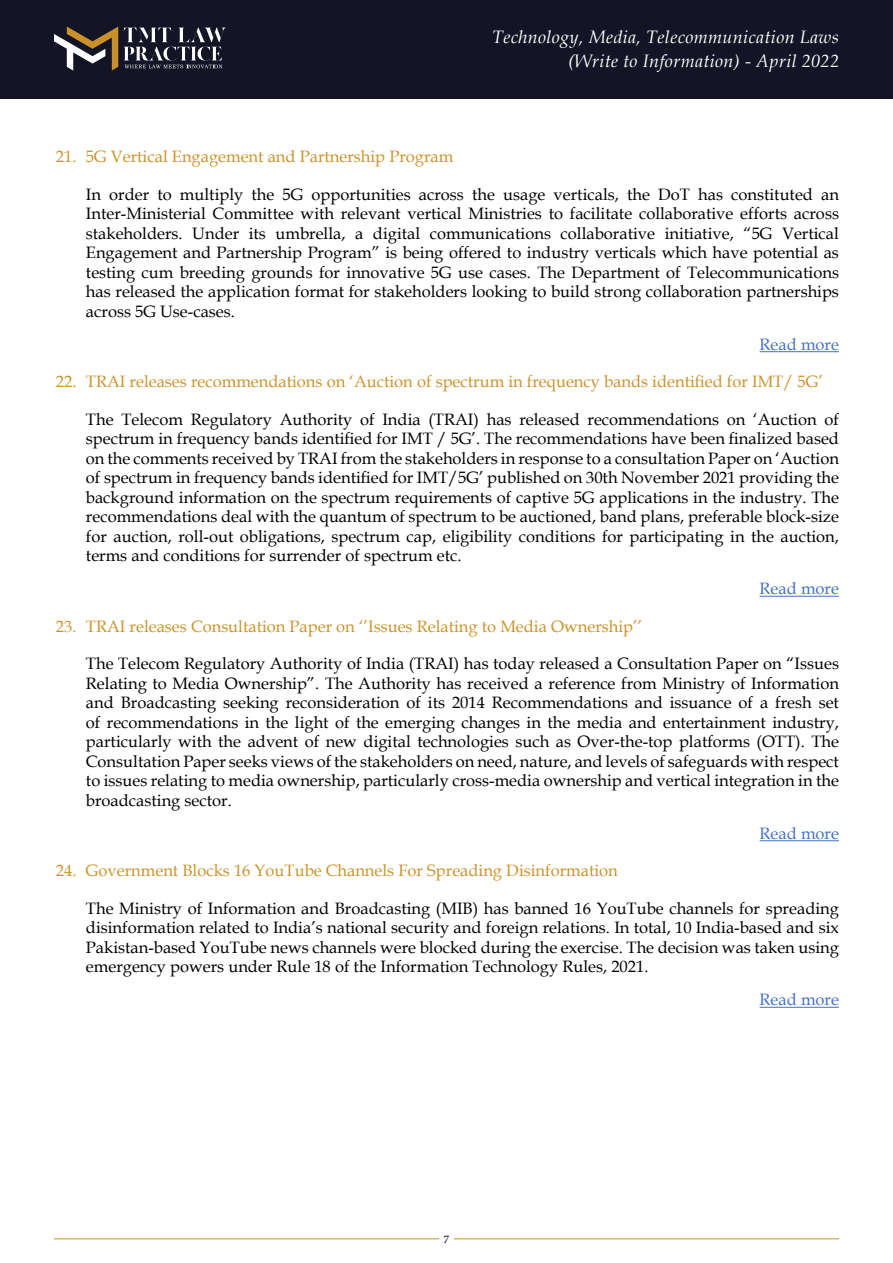
<style>
.page{position:relative;width:893px;height:1263px;background:#fff}
.page>*{position:absolute;margin:0;border:0;box-sizing:border-box;transform-origin:0 0}
.t1{font:italic 18px/24px "Book Antiqua";letter-spacing:.02em;color:#fff;text-align:right}
.t2{font:16.5px/19.5px "Book Antiqua";color:#000;text-align:justify}
.t3{font:16.5px "Book Antiqua";color:#cc932a}
.t4{font:16.5px "Book Antiqua";color:#4472c4}
.t5{font:10.5px "Book Antiqua";color:#000}
</style>
<div class="page">
<hr style="left:54px;top:1238px;width:385px;height:1px;background:#ca942b">
<hr style="left:454px;top:1238px;width:385px;height:1px;background:#ca942b">
<hr style="left:760px;top:351px;width:79px;height:1px;background:#4472c4">
<hr style="left:760px;top:596px;width:79px;height:1px;background:#4472c4">
<hr style="left:760px;top:840px;width:79px;height:1px;background:#4472c4">
<hr style="left:760px;top:1007px;width:79px;height:1px;background:#4472c4">
<div style="left:0;top:0;width:893px;height:99px;background:#131425"></div>
<svg style="left:54px;top:27px;width:64px;height:44px"></svg>
<svg style="left:124px;top:28px;width:101px;height:40px"></svg>
<p class="t1" style="left:492px;top:24px;width:348px">Technology, Media, Telecommunication Laws (Write to Information) - April 2022</p>
<p class="t3" style="left:56px;top:145px;width:399px">21. 5G Vertical Engagement and Partnership Program</p>
<p class="t2" style="left:86px;top:184px;width:754px">In order to multiply the 5G opportunities across the usage verticals, the DoT has constituted an Inter-Ministerial Committee with relevant vertical Ministries to facilitate collaborative efforts across stakeholders. Under its umbrella, a digital communications collaborative initiative, “5G Vertical Engagement and Partnership Program” is being offered to industry verticals which have potential as testing cum breeding grounds for innovative 5G use cases. The Department of Telecommunications has released the application format for stakeholders looking to build strong collaboration partnerships across 5G Use-cases.</p>
<p class="t4" style="left:760px;top:332px;width:81px">Read more</p>
<p class="t3" style="left:56px;top:370px;width:768px">22. TRAI releases recommendations on ‘Auction of spectrum in frequency bands identified for IMT/ 5G’</p>
<p class="t2" style="left:86px;top:409px;width:754px">The Telecom Regulatory Authority of India (TRAI) has released recommendations on ‘Auction of spectrum in frequency bands identified for IMT / 5G’. The recommendations have been finalized based on the comments received by TRAI from the stakeholders in response to a consultation Paper on ‘Auction of spectrum in frequency bands identified for IMT/5G’ published on 30th November 2021 providing the background information on the spectrum requirements of captive 5G applications in the industry. The recommendations deal with the quantum of spectrum to be auctioned, band plans, preferable block-size for auction, roll-out obligations, spectrum cap, eligibility conditions for participating in the auction, terms and conditions for surrender of spectrum etc.</p>
<p class="t4" style="left:760px;top:577px;width:81px">Read more</p>
<p class="t3" style="left:56px;top:614px;width:588px">23. TRAI releases Consultation Paper on ‘’Issues Relating to Media Ownership’’</p>
<p class="t2" style="left:86px;top:653px;width:754px">The Telecom Regulatory Authority of India (TRAI) has today released a Consultation Paper on “Issues Relating to Media Ownership”. The Authority has received a reference from Ministry of Information and Broadcasting seeking reconsideration of its 2014 Recommendations and issuance of a fresh set of recommendations in the light of the emerging changes in the media and entertainment industry, particularly with the advent of new digital technologies such as Over-the-top platforms (OTT). The Consultation Paper seeks views of the stakeholders on need, nature, and levels of safeguards with respect to issues relating to media ownership, particularly cross-media ownership and vertical integration in the broadcasting sector.</p>
<p class="t4" style="left:760px;top:821px;width:81px">Read more</p>
<p class="t3" style="left:56px;top:859px;width:563px">24. Government Blocks 16 YouTube Channels For Spreading Disinformation</p>
<p class="t2" style="left:86px;top:898px;width:754px">The Ministry of Information and Broadcasting (MIB) has banned 16 YouTube channels for spreading disinformation related to India’s national security and foreign relations. In total, 10 India-based and six Pakistan-based YouTube news channels were blocked during the exercise. The decision was taken using emergency powers under Rule 18 of the Information Technology Rules, 2021.</p>
<p class="t4" style="left:760px;top:988px;width:81px">Read more</p>
<p class="t5" style="left:444px;top:1232px;width:7px">7</p>
</div>
